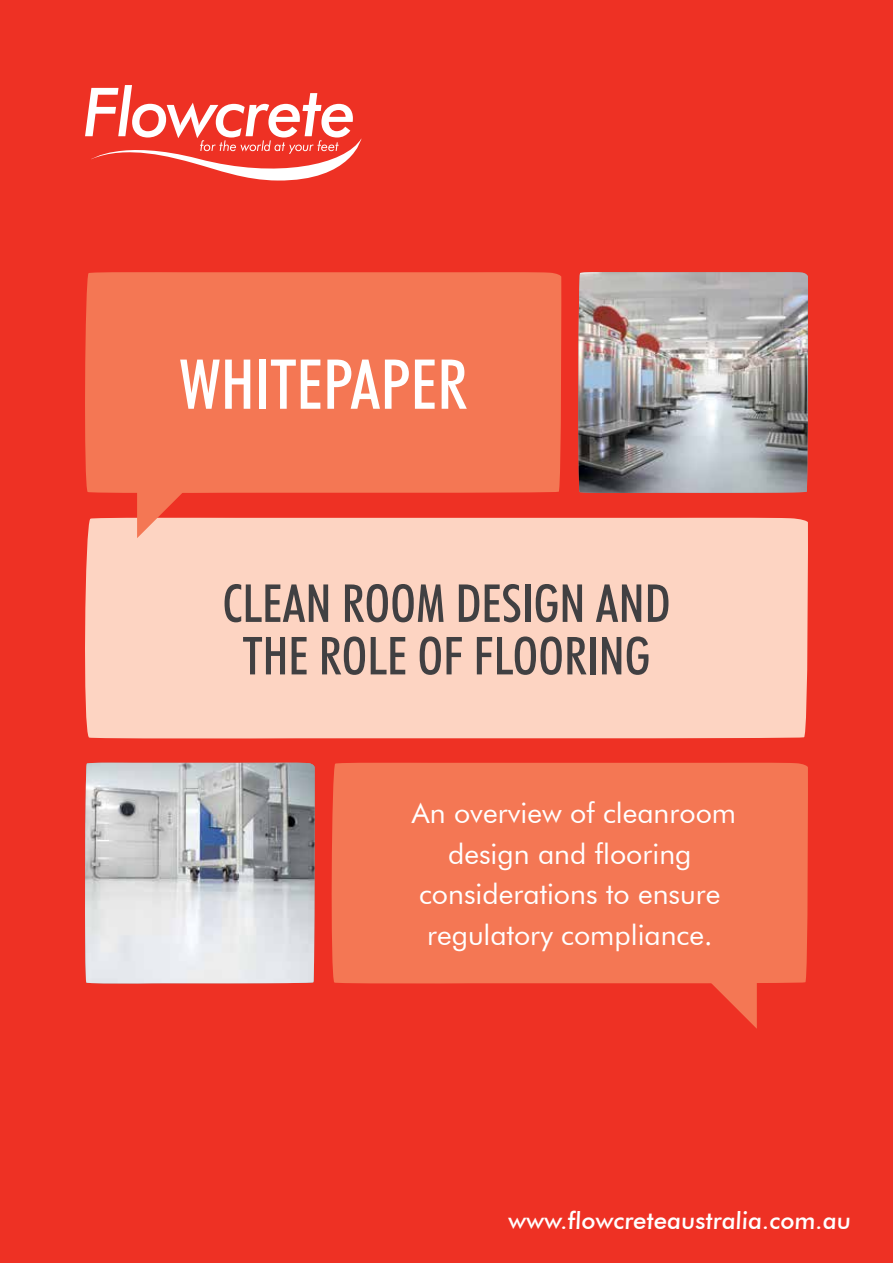
<style>
.page{position:relative;width:893px;height:1263px;background:#ee3124}
.page>*{position:absolute;margin:0;border:0;box-sizing:border-box;transform-origin:0 0}
.t1{font:500 condensed 69px "Futura BT";color:#fff}
.t2{font:500 condensed 52.5px/52.5px "Futura BT";color:#414042;text-align:center}
.t3{font:28.5px/40.5px "Futura BT";color:#fff;text-align:center}
.t4{font:500 24px "Futura BT";color:#fff}
</style>
<div class="page">
<div style="left:85px;top:517px;width:723px;height:222px;background:#fdd4c2"></div>
<svg style="left:85px;top:85px;width:276px;height:96px"></svg>
<div style="left:331px;top:762px;width:477px;height:222px;background:#f47754"></div>
<svg style="left:693px;top:965px;width:64px;height:64px"></svg>
<div style="left:85px;top:272px;width:477px;height:221px;background:#f47754"></div>
<svg style="left:137px;top:474px;width:64px;height:64px"></svg>
<img style="left:85px;top:763px;width:230px;height:220px">
<img style="left:578px;top:272px;width:230px;height:221px">
<h1 class="t1" style="left:179px;top:342px;width:290px">WHITEPAPER</h1>
<h2 class="t2" style="left:222px;top:577px;width:450px">CLEAN ROOM DESIGN AND<br>THE ROLE OF FLOORING</h2>
<p class="t3" style="left:412px;top:792px;width:326px">An overview of cleanroom design and flooring considerations to ensure regulatory compliance.</p>
<p class="t4" style="left:508px;top:1206px;width:345px">www.flowcreteaustralia.com.au</p>
</div>
